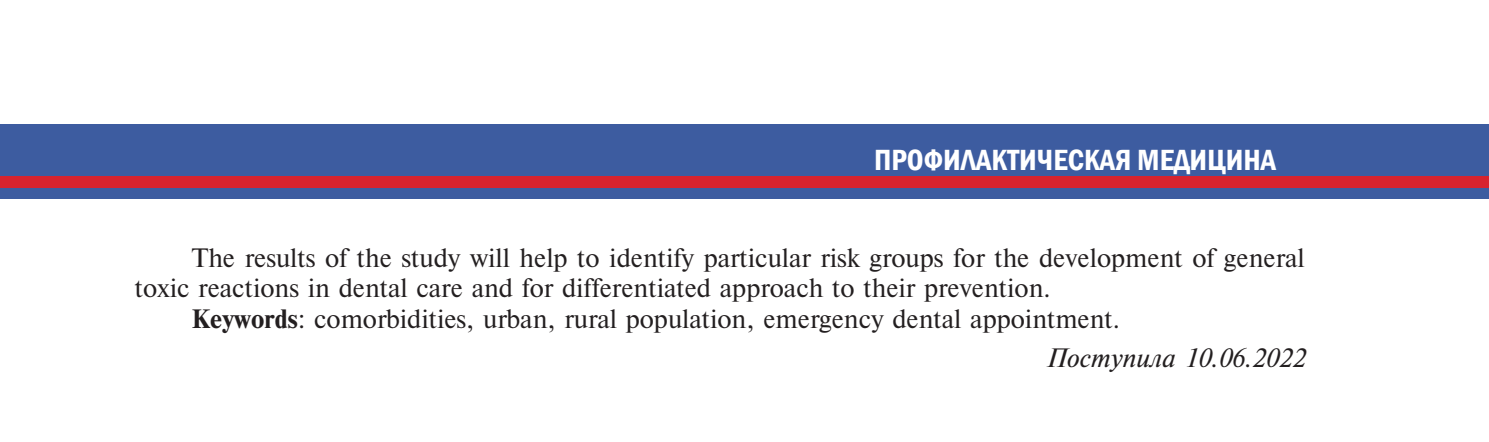
<style>
.page{position:relative;width:1489px;height:442px;background:#fff}
.page>*{position:absolute;margin:0;border:0;box-sizing:border-box;transform-origin:0 0}
.t1{font:600 condensed 30px "Franklin Gothic";color:#fff}
.t2{font:25px "Newton C";color:#231f20}
.t3{font:25px "Newton C Italic";color:#231f20}
.s1{font-family:"Newton C Bold"}
</style>
<div class="page">
<div style="left:0;top:124px;width:1488px;height:74px;background:#3d5ca0"></div>
<div style="left:0;top:176px;width:1488px;height:12px;background:#d7232e"></div>
<p class="t1" style="left:874px;top:140px;width:403px">ПРОФИЛАКТИЧЕСКАЯ МЕДИЦИНА</p>
<p class="t2" style="left:191px;top:243px;width:1114px">The results of the study will help to identify particular risk groups for the development of general</p>
<p class="t2" style="left:135px;top:273px;width:917px">toxic reactions in dental care and for differentiated approach to their prevention.</p>
<p class="t2" style="left:191px;top:303px;width:930px"><span class="s1">Keywords</span>: comorbidities, urban, rural population, emergency dental appointment.</p>
<p class="t3" style="left:1045px;top:343px;width:260px">Поступила 10.06.2022</p>
</div>
